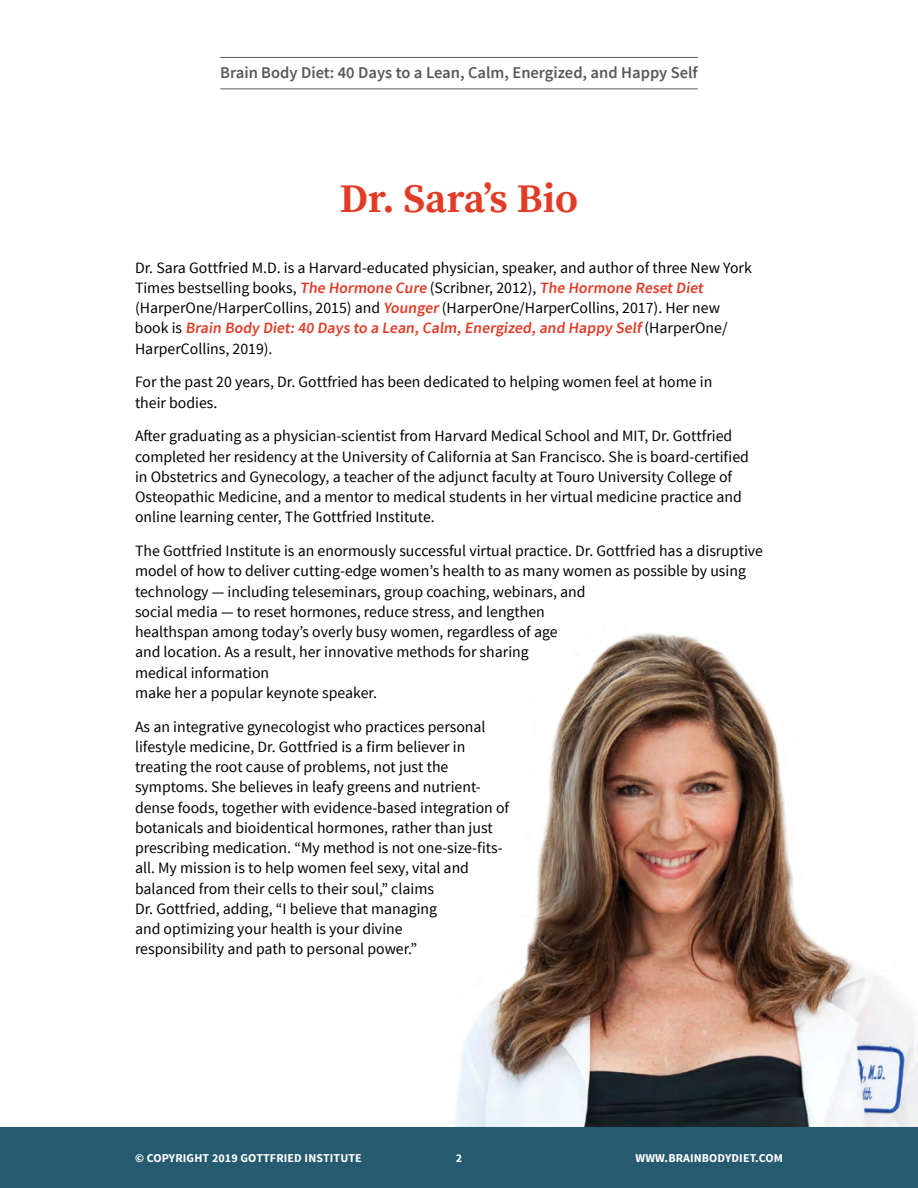
<style>
.page{position:relative;width:918px;height:1188px;background:#fff}
.page>*{position:absolute;margin:0;border:0;box-sizing:border-box;transform-origin:0 0}
.t1{font:700 40.5px "Source Serif Pro";color:#e23c26}
.t2{font:600 16.5px "Source Sans Pro";color:#58595b}
.t3{font:15.75px/20.2px "Source Sans Pro";color:#000}
.t4{font:700 12px "Source Sans Pro";letter-spacing:.01em;color:#fff}
.s1{font-weight:600;color:#e23c26}
</style>
<div class="page">
<img style="left:433px;top:633px;width:485px;height:495px">
<hr style="left:220px;top:57px;width:478px;height:1px;background:#58595b">
<hr style="left:220px;top:89px;width:478px;height:1px;background:#58595b">
<div style="left:0;top:1128px;width:918px;height:60px;background:#265a70"></div>
<p class="t2" style="left:220px;top:62px;width:479px">Brain Body Diet: 40 Days to a Lean, Calm, Energized, and Happy Self</p>
<h1 class="t1" style="left:340px;top:175px;width:240px">Dr. Sara’s Bio</h1>
<p class="t3" style="left:135px;top:257px;width:618px">Dr. Sara Gottfried M.D. is a Harvard-educated physician, speaker, and author of three New York Times bestselling books, <span class="s1">The Hormone Cure</span> (Scribner, 2012), <span class="s1">The Hormone Reset Diet </span>(HarperOne/HarperCollins, 2015) and <span class="s1">Younger</span> (HarperOne/HarperCollins, 2017). Her new<br>b o o k i s <span class="s1">Brain Body Diet:40 Days to a Lean,Calm,Energized,and Happy Self</span> ( H a r p e rO n e/ HarperCollins, 2019).</p>
<p class="t3" style="left:135px;top:372px;width:579px">For the past 20 years, Dr. Gottfried has been dedicated to helping women feel at home in their bodies.</p>
<p class="t3" style="left:135px;top:426px;width:615px">After graduating as a physician-scientist from Harvard Medical School and MIT, Dr. Gottfried completed her residency at the University of California at San Francisco. She is board-certified in Obstetrics and Gynecology, a teacher of the adjunct faculty at Touro University College of Osteopathic Medicine, and a mentor to medical students in her virtual medicine practice and online learning center, The Gottfried Institute.</p>
<p class="t3" style="left:135px;top:541px;width:630px">The Gottfried Institute is an enormously successful virtual practice. Dr. Gottfried has a disruptive model of how to deliver cutting-edge women’s health to as many women as possible by using technology — including teleseminars, group coaching, webinars, and<br>social media — to reset hormones, reduce stress, and lengthen<br>healthspan among today’s overly busy women, regardless of age<br>and location. As a result, her innovative methods for sharing<br>medical information<br>make her a popular keynote speaker.</p>
<p class="t3" style="left:135px;top:717px;width:376px">As an integrative gynecologist who practices personal lifestyle medicine, Dr. Gottfried is a firm believer in treating the root cause of problems, not just the symptoms. She believes in leafy greens and nutrient&shy;dense foods, together with evidence-based integration of botanicals and bioidentical hormones, rather than just prescribing medication. “My method is not one-size-fits&shy;all. My mission is to help women feel sexy, vital and balanced from their cells to their soul,” claims<br>Dr. Gottfried, adding, “I believe that managing<br>and optimizing your health is your divine<br>responsibility and path to personal power.”</p>
<p class="t4" style="left:135px;top:1150px;width:228px">© COPYRIGHT 2019 GOTTFRIED INSTITUTE</p>
<p class="t4" style="left:456px;top:1150px;width:8px">2</p>
<p class="t4" style="left:635px;top:1150px;width:149px">WWW.BRAINBODYDIET.COM</p>
</div>
